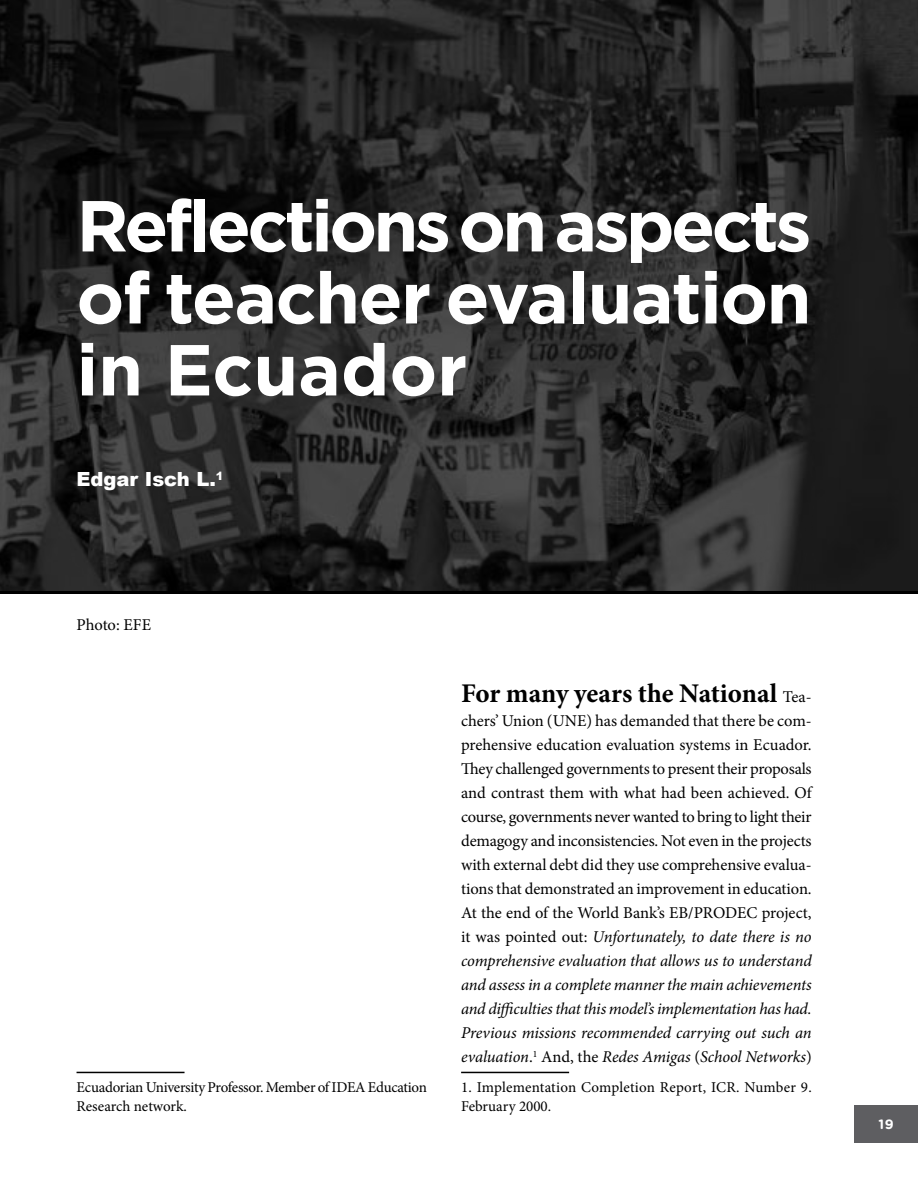
<style>
.page{position:relative;width:918px;height:1188px;background:#fff}
.page>*{position:absolute;margin:0;border:0;box-sizing:border-box;transform-origin:0 0}
.t1{font:700 72px/72px "Gotham";letter-spacing:-.03em;color:#fff;text-align:justify}
.t2{font:700 27px "Minion Pro";letter-spacing:-.005em;color:#000}
.t3{font:900 19.5px "Arial";color:#fff}
.t4{font:16.5px/24px "Minion Pro";letter-spacing:-.005em;color:#000;text-align:justify}
.t5{font:15px/19.5px "Minion Pro";letter-spacing:-.01em;color:#000}
.t6{font:15px/19.5px "Minion Pro";letter-spacing:.01em;color:#000}
.t7{font:700 13.5px "Gotham Rounded";color:#fff}
.s1{font-weight:400;font-size:16.5px}
.s2{font-style:italic}
</style>
<div class="page">
<div style="left:854px;top:1105px;width:64px;height:38px;background:#5e5e61"></div>
<svg style="left:1px;top:0;width:917px;height:594px;background:#242424"></svg>
<hr style="left:77px;top:1072px;width:108px;height:1px;background:#000">
<hr style="left:461px;top:1072px;width:108px;height:1px;background:#000">
<h1 class="t1" style="left:77px;top:188px;width:736px">Reflections on aspects of teacher evaluation in Ecuador</h1>
<p class="t3" style="left:77px;top:465px;width:149px">Edgar Isch L.<sup>1</sup></p>
<p class="t4" style="left:77px;top:613px;width:76px">Photo: EFE</p>
<p class="t5" style="left:77px;top:1077px;width:352px">Ecuadorian University Professor. Member of IDEA Education<br>Research network.</p>
<h2 class="t2" style="left:461px;top:674px;width:352px">For many years the National <span class="s1">Tea-</span></h2>
<p class="t4" style="left:461px;top:709px;width:352px">chers’ Union (UNE) has demanded that there be com&shy;prehensive education evaluation systems in Ecuador.<br>They challenged governments to present their proposals and contrast them with what had been achieved. Of course, governments never wanted to bring to light their demagogy and inconsistencies. Not even in the projects with external debt did they use comprehensive evalua&shy;tions that demonstrated an improvement in education.<br>At the end of the World Bank’s EB/PRODEC project, it was pointed out: <span class="s2">Unfortunately, to date there is no comprehensive evaluation that allows us to understand and assess in a complete manner the main achievements and difficulties that this model’s implementation has had.<br>Previous missions recommended carrying out such an evaluation</span>.<sup>1</sup> And, the <span class="s2">Redes Amigas</span> (<span class="s2">School Networks</span>)</p>
<p class="t6" style="left:461px;top:1077px;width:352px">1. Implementation Completion Report, ICR. Number 9.<br>February 2000.</p>
<p class="t7" style="left:879px;top:1114px;width:17px">19</p>
</div>
